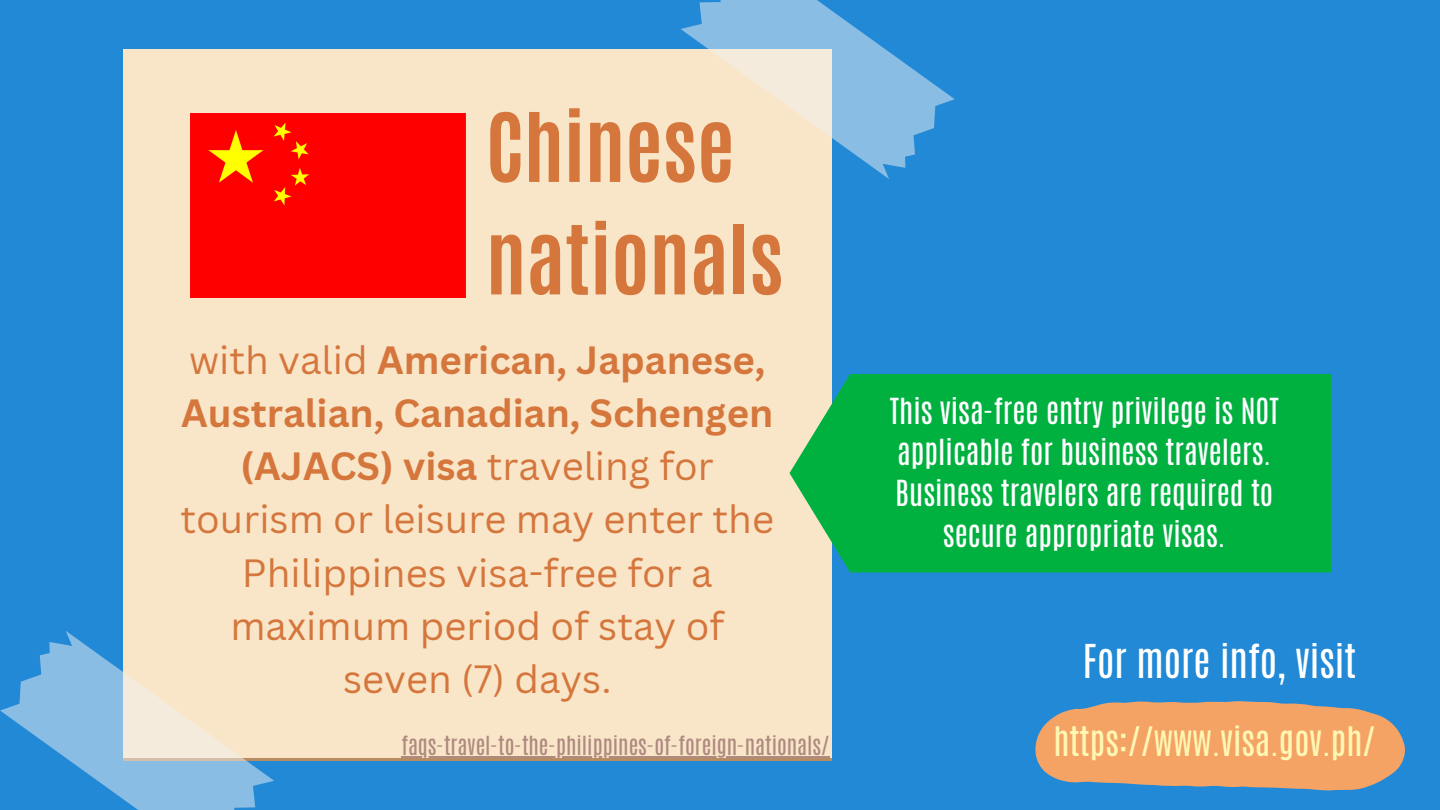
<style>
.page{position:relative;width:1440px;height:810px;background:#2289d6}
.page>*{position:absolute;margin:0;border:0;box-sizing:border-box;transform-origin:0 0}
.t1{font:700 80.7px/112.5px "Antonio";color:#d5763d}
.t2{font:39px "Antonio";color:#fff}
.t3{font:38.4px/53.2px "Canva Sans";color:#d5763d;text-align:center}
.t4{font:34px "Antonio";color:#fff8b4}
.t5{font:30px/41.2px "Antonio";color:#fff;text-align:center}
.t6{font:22px "Antonio";color:#ae8a81}
.s1{font-weight:700}
</style>
<div class="page">
<div style="left:123px;top:49px;width:708px;height:708px;background:#f9e6c8"></div>
<svg style="left:681px;top:0;width:274px;height:179px"></svg>
<svg style="left:0;top:631px;width:274px;height:179px"></svg>
<div style="left:191px;top:113px;width:275px;height:184px;background:#f00"></div>
<svg style="left:1035px;top:701px;width:370px;height:89px;background:#d79f73"></svg>
<div style="left:789px;top:374px;width:542px;height:198px;background:#00b140"></div>
<hr style="left:401px;top:757px;width:429px;height:1px;background:#ae8a81">
<h1 class="t1" style="left:486px;top:92px;width:299px">Chinese nationals</h1>
<p class="t3" style="left:180px;top:332px;width:595px">with valid <span class="s1">American, Japanese,<br>Australian, Canadian, Schengen (AJACS) visa</span> traveling for tourism or leisure may enter the<br>Philippines visa-free for a maximum period of stay of seven (7) days.</p>
<h2 class="t6" style="left:401px;top:730px;width:430px">faqs-travel-to-the-philippines-of-foreign-nationals/</h2>
<h4 class="t5" style="left:890px;top:390px;width:390px">This visa-free entry privilege is NOT applicable for business travelers.<br>Business travelers are required to secure appropriate visas.</h4>
<h2 class="t2" style="left:1083px;top:634px;width:275px">For more info, visit</h2>
<p class="t4" style="left:1053px;top:717px;width:324px">https://www.visa.gov.ph/</p>
</div>
